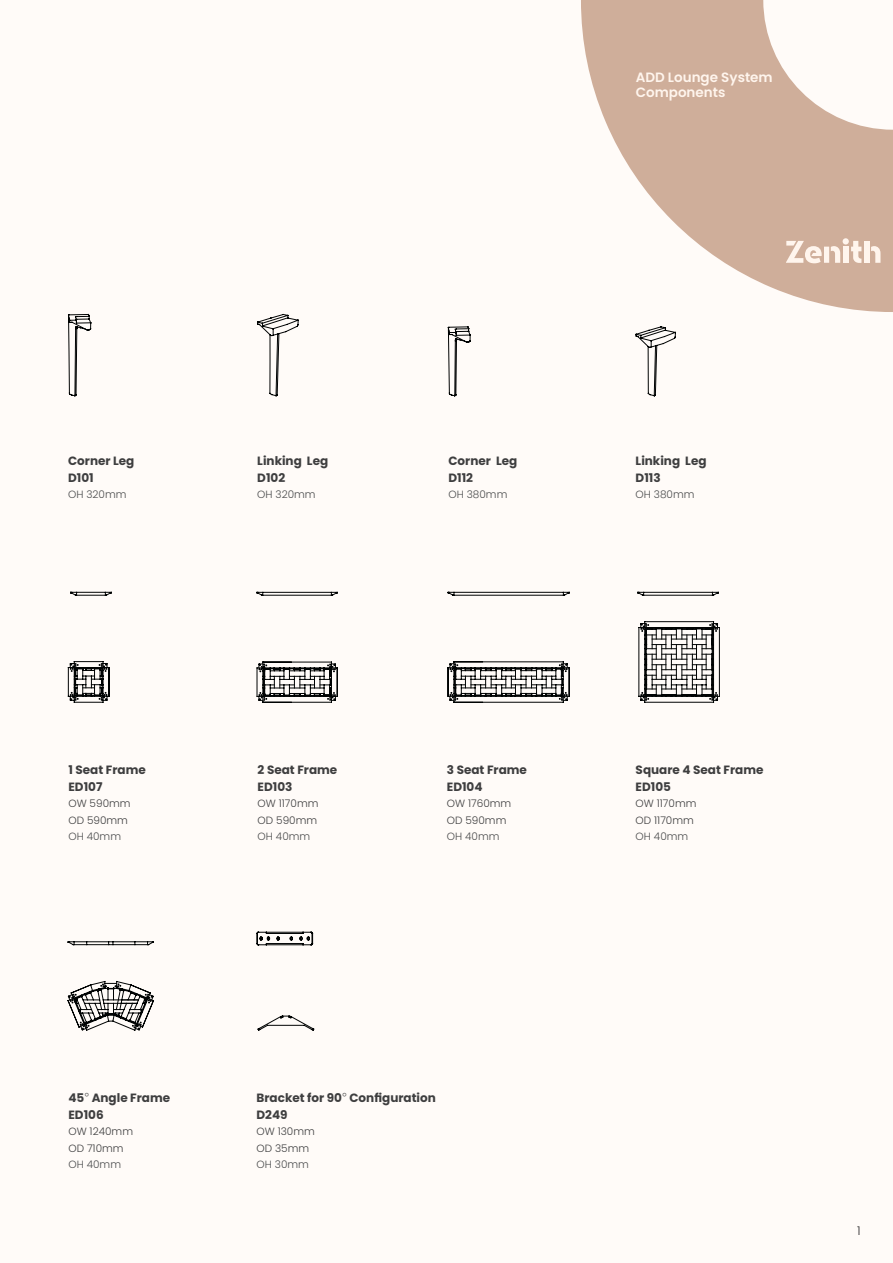
<style>
.page{position:relative;width:893px;height:1263px;background:#fffbf8}
.page>*{position:absolute;margin:0;border:0;box-sizing:border-box;transform-origin:0 0}
.PRODUCT_NAME_BOTTOM{font:600 13.5px "Poppins";color:#fff5ed}
.COPY{font:700 12px "Poppins";color:#3e3e3f}
.t1{font:300 12px "Poppins";color:#312f30}
.COPY-2{font:300 10.5px "Poppins";color:#3e3e3f}
.COPY-3{font:300 10.5px "Poppins";color:#4b4c4d}
.s1{font-family:"Futura LT Pro";font-weight:300}
</style>
<div class="page">
<svg style="left:581px;top:0;width:312px;height:312px;fill:#cfae9a"></svg>
<div style="left:843px;top:247px;width:5px;height:16px;background:#fff5ed"></div>
<div style="left:843px;top:238px;width:6px;height:7px;background:#fff5ed;border-radius:50%"></div>
<svg style="left:851px;top:241px;width:10px;height:23px"></svg>
<div style="left:864px;top:241px;width:5px;height:22px;background:#fff5ed"></div>
<svg style="left:871px;top:246px;width:9px;height:17px"></svg>
<svg style="left:786px;top:241px;width:54px;height:22px"></svg>
<svg style="left:257px;top:1015px;width:57px;height:16px"></svg>
<svg style="left:256px;top:931px;width:57px;height:15px"></svg>
<svg style="left:447px;top:326px;width:24px;height:70px"></svg>
<svg style="left:635px;top:326px;width:41px;height:70px"></svg>
<svg style="left:68px;top:314px;width:24px;height:82px"></svg>
<svg style="left:257px;top:314px;width:42px;height:82px"></svg>
<svg style="left:68px;top:661px;width:42px;height:42px"></svg>
<svg style="left:70px;top:591px;width:42px;height:5px"></svg>
<svg style="left:256px;top:661px;width:82px;height:42px"></svg>
<svg style="left:256px;top:591px;width:82px;height:5px"></svg>
<svg style="left:447px;top:661px;width:123px;height:42px"></svg>
<svg style="left:447px;top:591px;width:123px;height:5px"></svg>
<svg style="left:638px;top:621px;width:82px;height:82px"></svg>
<svg style="left:637px;top:591px;width:82px;height:5px"></svg>
<svg style="left:67px;top:981px;width:87px;height:50px"></svg>
<svg style="left:67px;top:941px;width:87px;height:4px"></svg>
<p class="PRODUCT_NAME_BOTTOM" style="left:636px;top:70px;width:139px">ADD Lounge System</p>
<p class="PRODUCT_NAME_BOTTOM" style="left:636px;top:85px;width:91px">Components</p>
<p class="COPY" style="left:68px;top:454px;width:68px">Corner Leg</p>
<p class="COPY" style="left:68px;top:471px;width:27px">D101</p>
<p class="COPY-3" style="left:68px;top:489px;width:60px">OH 320mm</p>
<p class="COPY" style="left:257px;top:454px;width:72px">Linking Leg</p>
<p class="COPY" style="left:257px;top:471px;width:29px">D102</p>
<p class="COPY-3" style="left:257px;top:489px;width:60px">OH 320mm</p>
<p class="COPY" style="left:448px;top:454px;width:70px">Corner Leg</p>
<p class="COPY" style="left:448px;top:471px;width:26px">D112</p>
<p class="COPY-3" style="left:448px;top:489px;width:60px">OH 380mm</p>
<p class="COPY" style="left:68px;top:763px;width:79px">1 Seat Frame</p>
<p class="COPY" style="left:68px;top:779px;width:35px">ED107</p>
<p class="COPY-2" style="left:68px;top:797px;width:64px">OW 590mm</p>
<p class="COPY-2" style="left:68px;top:814px;width:61px">OD 590mm</p>
<p class="COPY-3" style="left:68px;top:830px;width:54px">OH 40mm</p>
<p class="COPY" style="left:258px;top:763px;width:81px">2 Seat Frame</p>
<p class="COPY" style="left:258px;top:779px;width:36px">ED103</p>
<p class="COPY-2" style="left:258px;top:797px;width:62px">OW 1170mm</p>
<p class="COPY-2" style="left:258px;top:814px;width:61px">OD 590mm</p>
<p class="COPY-3" style="left:258px;top:830px;width:54px">OH 40mm</p>
<p class="COPY" style="left:447px;top:763px;width:82px">3 Seat Frame</p>
<p class="COPY" style="left:447px;top:779px;width:37px">ED104</p>
<p class="COPY-2" style="left:447px;top:797px;width:66px">OW 1760mm</p>
<p class="COPY-2" style="left:447px;top:814px;width:61px">OD 590mm</p>
<p class="COPY-3" style="left:447px;top:830px;width:54px">OH 40mm</p>
<p class="COPY" style="left:68px;top:1091px;width:103px">45<span class="s1">°</span> Angle Frame</p>
<p class="COPY" style="left:68px;top:1107px;width:37px">ED106</p>
<p class="COPY-2" style="left:68px;top:1125px;width:66px">OW 1240mm</p>
<p class="COPY-2" style="left:68px;top:1142px;width:57px">OD 710mm</p>
<p class="COPY-3" style="left:68px;top:1158px;width:54px">OH 40mm</p>
<p class="COPY" style="left:257px;top:1091px;width:181px">Bracket for 90<span class="s1">°</span> Configuration</p>
<p class="COPY" style="left:257px;top:1107px;width:33px">D249</p>
<p class="COPY-2" style="left:257px;top:1125px;width:60px">OW 130mm</p>
<p class="COPY-2" style="left:257px;top:1142px;width:54px">OD 35mm</p>
<p class="COPY-3" style="left:257px;top:1158px;width:54px">OH 30mm</p>
<p class="COPY" style="left:636px;top:454px;width:72px">Linking Leg</p>
<p class="COPY" style="left:636px;top:471px;width:27px">D113</p>
<p class="COPY-3" style="left:636px;top:489px;width:60px">OH 380mm</p>
<p class="COPY" style="left:636px;top:763px;width:129px">Square 4 Seat Frame</p>
<p class="COPY" style="left:636px;top:779px;width:37px">ED105</p>
<p class="COPY-2" style="left:636px;top:797px;width:62px">OW 1170mm</p>
<p class="COPY-2" style="left:636px;top:814px;width:60px">OD 1170mm</p>
<p class="COPY-3" style="left:636px;top:830px;width:54px">OH 40mm</p>
<p class="t1" style="left:857px;top:1224px;width:5px">1</p>
</div>
